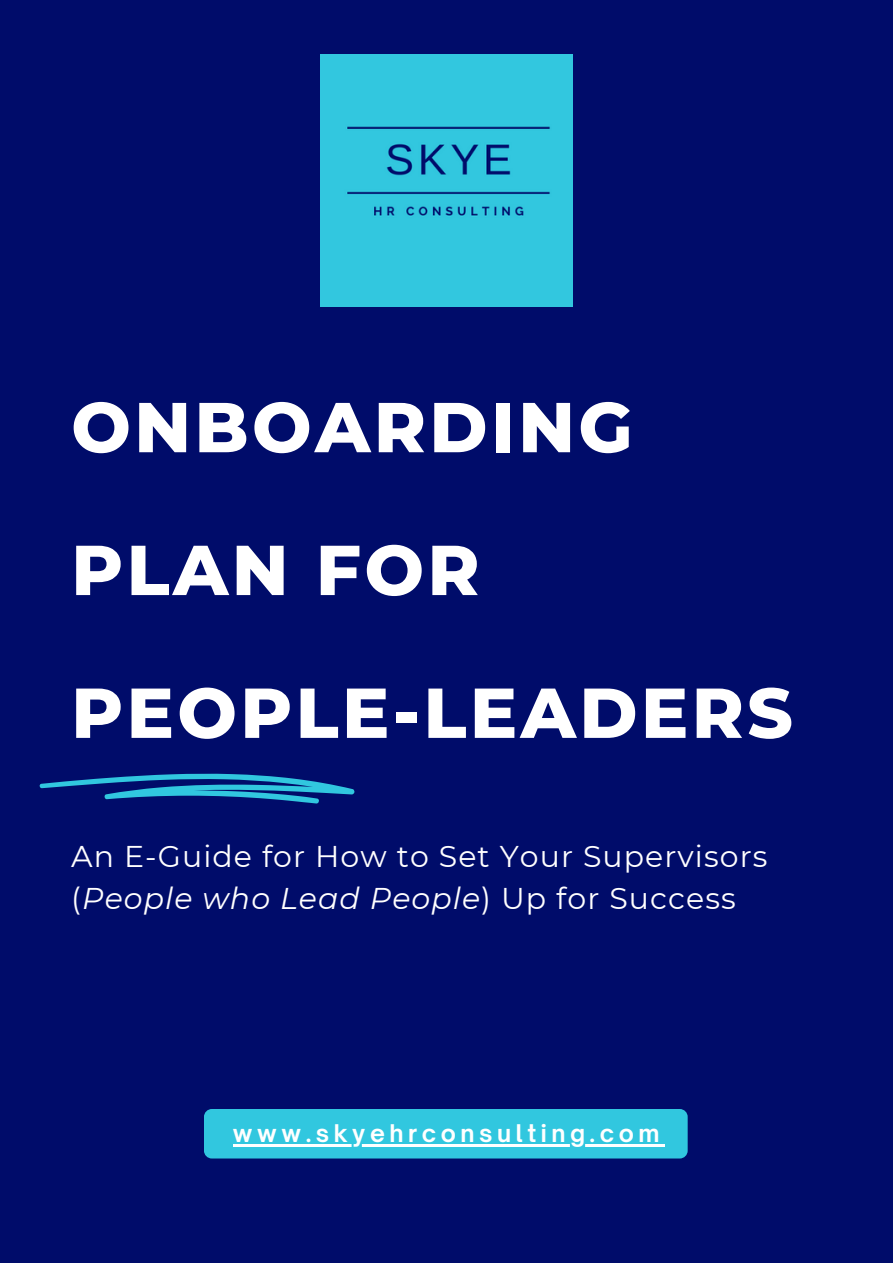
<style>
.page{position:relative;width:893px;height:1264px;background:#fff}
.page>*{position:absolute;margin:0;border:0;box-sizing:border-box;transform-origin:0 0}
.t1{font:800 70.5px/142.8px "Montserrat";letter-spacing:.05em;color:#fff}
.t2{font:30px/41.5px "Montserrat";letter-spacing:.035em;color:#fff}
.t3{font:700 23.25px "Open Sauce One";letter-spacing:.195em;color:#fff}
.s1{font-style:italic}
</style>
<div class="page">
<div style="left:0;top:0;width:892px;height:1262px;background:#000c6a"></div>
<div style="left:204px;top:1108px;width:483px;height:50px;background:#31c7df;border-radius:8px"></div>
<hr style="left:233px;top:1144px;width:431px;height:2px;background:#fff">
<div style="left:320px;top:55px;width:252px;height:251px;background:#32c7df"></div>
<svg style="left:39px;top:773px;width:315px;height:30px"></svg>
<p class="t1" style="left:71px;top:355px;width:723px">ONBOARDING<br>PLAN FOR<br>PEOPLE-LEADERS</p>
<p class="t2" style="left:71px;top:835px;width:697px">An E-Guide for How to Set Your Supervisors (<span class="s1">People who Lead People</span>) Up for Success</p>
<p class="t3" style="left:233px;top:1118px;width:428px">www.skyehrconsulting.com</p>
</div>
